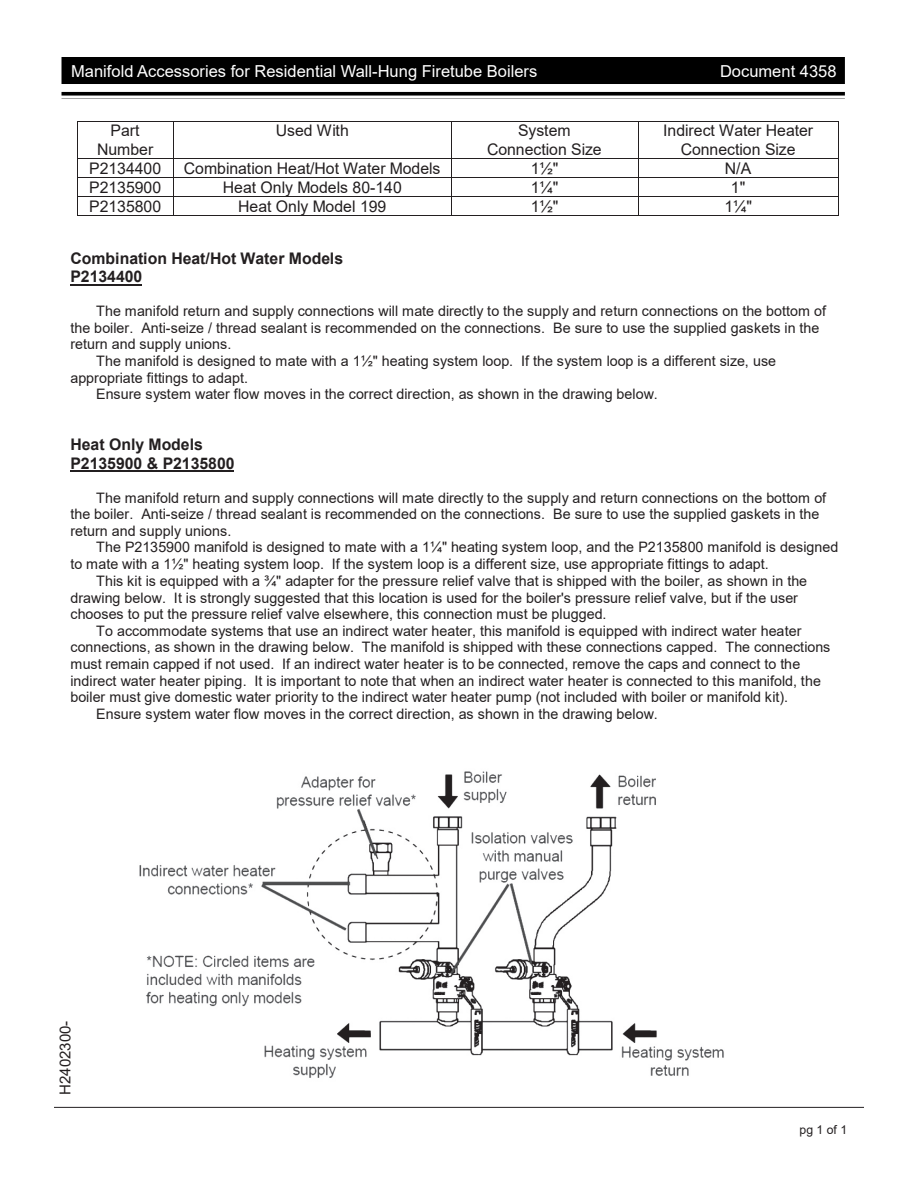
<style>
.page{position:relative;width:918px;height:1188px;background:#fff}
.page>*{position:absolute;margin:0;border:0;box-sizing:border-box;transform-origin:0 0}
.t1{font:16.5px "Arial";color:#fff}
.t2{font:16.05px/18.5px "Arial";color:#231f20;text-align:center}
.t3{font:700 16.05px/18.3px "Arial";color:#231f20}
.t4{font:15px "Arial";color:#231f20}
.t5{font:14.4px "Arial";color:#231f20}
.t6{font:12.3px "Arial";color:#231f20}
</style>
<div class="page">
<hr style="left:54px;top:1107px;width:810px;height:1px;background:#231f20">
<div style="left:62px;top:57px;width:783px;height:27px;background:#000"></div>
<svg style="left:62px;top:92px;width:783px;height:4px;background:#1d1d1d"></svg>
<hr style="left:62px;top:99px;width:783px;height:1px;background:#000">
<hr style="left:77px;top:121px;width:96px;height:1px;background:#231f20">
<hr style="left:174px;top:121px;width:277px;height:1px;background:#231f20">
<hr style="left:452px;top:121px;width:186px;height:1px;background:#231f20">
<hr style="left:639px;top:121px;width:199px;height:1px;background:#231f20">
<hr style="left:77px;top:121px;width:1px;height:37px;background:#231f20">
<hr style="left:173px;top:121px;width:1px;height:37px;background:#231f20">
<hr style="left:451px;top:121px;width:1px;height:37px;background:#231f20">
<hr style="left:638px;top:121px;width:1px;height:37px;background:#231f20">
<hr style="left:838px;top:121px;width:1px;height:37px;background:#231f20">
<hr style="left:77px;top:158px;width:96px;height:1px;background:#231f20">
<hr style="left:174px;top:158px;width:277px;height:1px;background:#231f20">
<hr style="left:452px;top:158px;width:186px;height:1px;background:#231f20">
<hr style="left:639px;top:158px;width:199px;height:1px;background:#231f20">
<hr style="left:77px;top:177px;width:96px;height:1px;background:#231f20">
<hr style="left:174px;top:177px;width:277px;height:1px;background:#231f20">
<hr style="left:452px;top:177px;width:186px;height:1px;background:#231f20">
<hr style="left:639px;top:177px;width:199px;height:1px;background:#231f20">
<hr style="left:77px;top:196px;width:96px;height:1px;background:#231f20">
<hr style="left:174px;top:196px;width:277px;height:1px;background:#231f20">
<hr style="left:452px;top:196px;width:186px;height:1px;background:#231f20">
<hr style="left:639px;top:196px;width:199px;height:1px;background:#231f20">
<svg style="left:77px;top:159px;width:1px;height:56px"></svg>
<hr style="left:77px;top:215px;width:96px;height:1px;background:#231f20">
<svg style="left:173px;top:158px;width:1px;height:58px"></svg>
<hr style="left:174px;top:215px;width:277px;height:1px;background:#231f20">
<svg style="left:451px;top:158px;width:1px;height:58px"></svg>
<hr style="left:452px;top:215px;width:186px;height:1px;background:#231f20">
<svg style="left:638px;top:158px;width:1px;height:58px"></svg>
<hr style="left:639px;top:215px;width:199px;height:1px;background:#231f20">
<svg style="left:838px;top:158px;width:1px;height:58px"></svg>
<hr style="left:71px;top:284px;width:71px;height:2px;background:#231f20">
<hr style="left:71px;top:470px;width:163px;height:2px;background:#231f20">
<img style="left:139px;top:771px;width:585px;height:307px">
<p class="t1" style="left:71px;top:59px;width:468px">Manifold Accessories for Residential Wall-Hung Firetube Boilers</p>
<p class="t1" style="left:720px;top:59px;width:118px">Document 4358</p>
<p class="t2" style="left:97px;top:121px;width:58px">Part<br>Number</p>
<p class="t2" style="left:276px;top:121px;width:74px">Used With</p>
<p class="t2" style="left:487px;top:121px;width:116px">System<br>Connection Size</p>
<p class="t2" style="left:663px;top:121px;width:151px">Indirect Water Heater<br>Connection Size</p>
<p class="t2" style="left:89px;top:159px;width:73px">P2134400</p>
<p class="t2" style="left:184px;top:159px;width:258px">Combination Heat/Hot Water Models</p>
<p class="t2" style="left:531px;top:159px;width:29px">1½"</p>
<p class="t2" style="left:725px;top:159px;width:28px">N/A</p>
<p class="t2" style="left:89px;top:178px;width:73px">P2135900</p>
<p class="t2" style="left:223px;top:178px;width:180px">Heat Only Models 80-140</p>
<p class="t2" style="left:531px;top:178px;width:29px">1¼"</p>
<p class="t2" style="left:731px;top:178px;width:16px">1"</p>
<p class="t2" style="left:89px;top:197px;width:73px">P2135800</p>
<p class="t2" style="left:238px;top:197px;width:150px">Heat Only Model 199</p>
<p class="t2" style="left:531px;top:197px;width:29px">1½"</p>
<p class="t2" style="left:724px;top:197px;width:29px">1¼"</p>
<p class="t3" style="left:71px;top:249px;width:274px">Combination Heat/Hot Water Models<br>P2134400</p>
<p class="t5" style="left:96px;top:301px;width:731px">The manifold return and supply connections will mate directly to the supply and return connections on the bottom of</p>
<p class="t5" style="left:71px;top:318px;width:750px">the boiler. Anti-seize / thread sealant is recommended on the connections. Be sure to use the supplied gaskets in the</p>
<p class="t5" style="left:70px;top:334px;width:162px">return and supply unions.</p>
<p class="t5" style="left:96px;top:351px;width:681px">The manifold is designed to mate with a 1½" heating system loop. If the system loop is a different size, use</p>
<p class="t5" style="left:70px;top:368px;width:179px">appropriate fittings to adapt.</p>
<p class="t5" style="left:96px;top:384px;width:563px">Ensure system water flow moves in the correct direction, as shown in the drawing below.</p>
<p class="t3" style="left:71px;top:436px;width:166px">Heat Only Models<br>P2135900 &amp; P2135800</p>
<p class="t5" style="left:96px;top:488px;width:731px">The manifold return and supply connections will mate directly to the supply and return connections on the bottom of</p>
<p class="t5" style="left:71px;top:504px;width:750px">the boiler. Anti-seize / thread sealant is recommended on the connections. Be sure to use the supplied gaskets in the</p>
<p class="t5" style="left:70px;top:521px;width:162px">return and supply unions.</p>
<p class="t5" style="left:96px;top:537px;width:743px">The P2135900 manifold is designed to mate with a 1¼" heating system loop, and the P2135800 manifold is designed</p>
<p class="t5" style="left:70px;top:554px;width:700px">to mate with a 1½" heating system loop. If the system loop is a different size, use appropriate fittings to adapt.</p>
<p class="t5" style="left:96px;top:571px;width:712px">This kit is equipped with a ¾" adapter for the pressure relief valve that is shipped with the boiler, as shown in the</p>
<p class="t5" style="left:70px;top:588px;width:729px">drawing below. It is strongly suggested that this location is used for the boiler's pressure relief valve, but if the user</p>
<p class="t5" style="left:70px;top:604px;width:538px">chooses to put the pressure relief valve elsewhere, this connection must be plugged.</p>
<p class="t5" style="left:96px;top:621px;width:707px">To accommodate systems that use an indirect water heater, this manifold is equipped with indirect water heater</p>
<p class="t5" style="left:70px;top:637px;width:761px">connections, as shown in the drawing below. The manifold is shipped with these connections capped. The connections</p>
<p class="t5" style="left:70px;top:654px;width:731px">must remain capped if not used. If an indirect water heater is to be connected, remove the caps and connect to the</p>
<p class="t5" style="left:70px;top:671px;width:752px">indirect water heater piping. It is important to note that when an indirect water heater is connected to this manifold, the</p>
<p class="t5" style="left:70px;top:687px;width:719px">boiler must give domestic water priority to the indirect water heater pump (not included with boiler or manifold kit).</p>
<p class="t5" style="left:96px;top:704px;width:563px">Ensure system water flow moves in the correct direction, as shown in the drawing below.</p>
<p class="t4" style="left:55px;top:1095px;width:76px;rotate:-90deg">H2402300-</p>
<p class="t6" style="left:800px;top:1121px;width:49px">pg 1 of 1</p>
</div>
